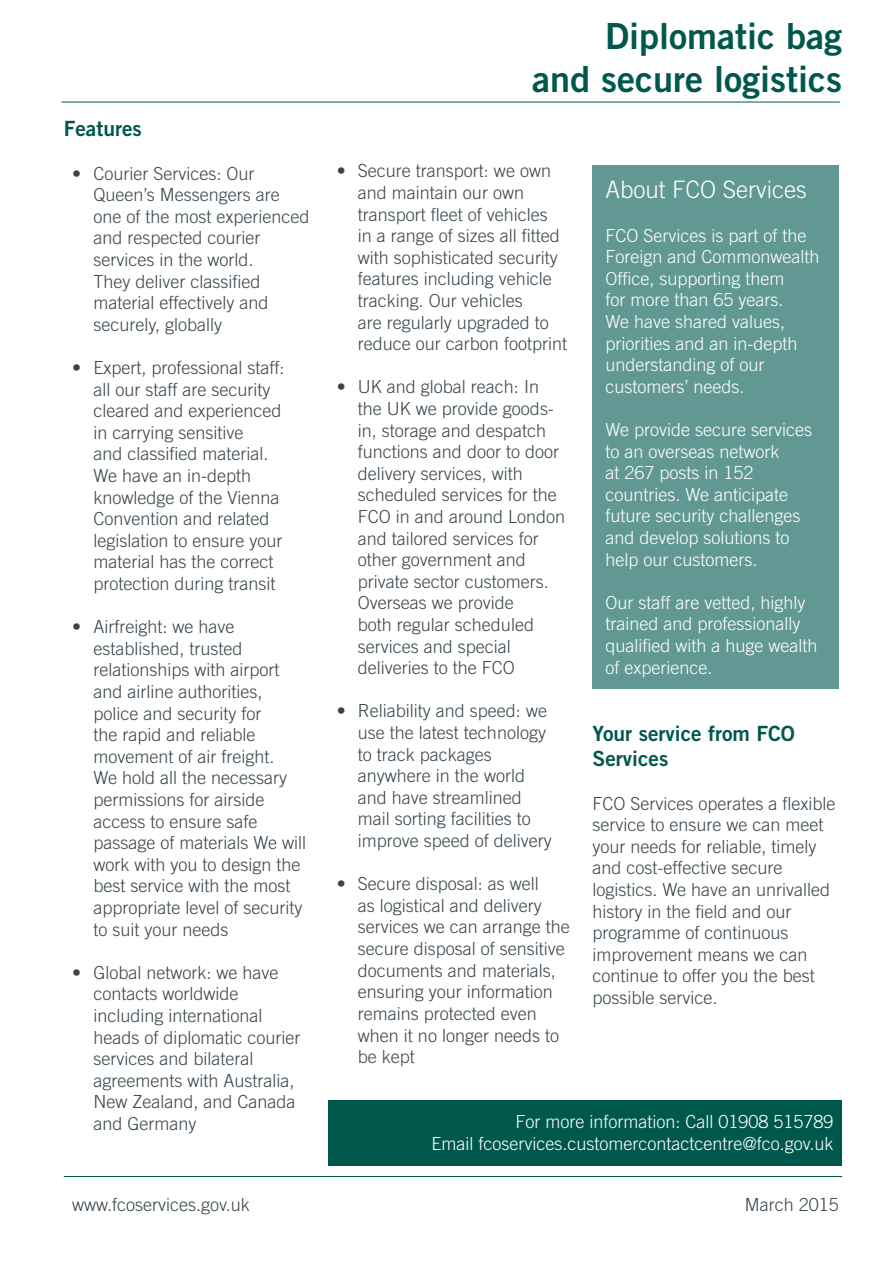
<style>
.page{position:relative;width:893px;height:1263px;background:#fff}
.page>*{position:absolute;margin:0;border:0;box-sizing:border-box;transform-origin:0 0}
._2nd_Page_Heading{font:36px "Trade Gothic LT Std Bd 2";color:#00584c}
.Box_Text_White_Headi{font:300 24px "Trade Gothic LT Std";color:#fff}
.Subheading{font:21px/25.2px "Trade Gothic LT Std Bd 2";color:#00584c}
._2nd_Page_Body_Text{font:300 18px/21.6px "Trade Gothic LT Std";color:#38454d}
.Box_Text_White{font:300 18px/21.6px "Trade Gothic LT Std";color:#fff}
.Box_Text_White-2{font:300 18px "Trade Gothic LT Std";color:#38454d}
</style>
<div class="page">
<hr style="left:61px;top:102px;width:779px;height:1px;background:#00584c">
<hr style="left:64px;top:1176px;width:778px;height:1px;background:#00584c">
<div style="left:593px;top:166px;width:246px;height:523px;background:#629893"></div>
<div style="left:328px;top:1099px;width:514px;height:66px;background:#00584c"></div>
<p class="Subheading" style="left:64px;top:116px;width:80px">Features</p>
<p class="_2nd_Page_Body_Text" style="left:94px;top:162px;width:218px;text-indent:-21px">• Courier Services: Our<br>Queen’s Messengers are one of the most experienced and respected courier services in the world.<br>They deliver classified material effectively and securely, globally</p>
<p class="_2nd_Page_Body_Text" style="left:94px;top:357px;width:193px;text-indent:-21px">• Expert, professional staff: all our staff are security cleared and experienced in carrying sensitive<br>and classified material.<br>We have an in-depth knowledge of the Vienna<br>Convention and related legislation to ensure your material has the correct protection during transit</p>
<p class="_2nd_Page_Body_Text" style="left:94px;top:616px;width:214px;text-indent:-21px">• Airfreight: we have established, trusted relationships with airport and airline authorities, police and security for<br>the rapid and reliable movement of air freight.<br>We hold all the necessary permissions for airside access to ensure safe passage of materials We will work with you to design the best service with the most appropriate level of security to suit your needs</p>
<p class="_2nd_Page_Body_Text" style="left:94px;top:961px;width:209px;text-indent:-21px">• Global network: we have contacts worldwide including international heads of diplomatic courier services and bilateral agreements with Australia,<br>New Zealand, and Canada and Germany</p>
<p class="Box_Text_White-2" style="left:72px;top:1194px;width:179px">www.fcoservices.gov.uk</p>
<p class="_2nd_Page_Heading" style="left:605px;top:13px;width:239px">Diplomatic bag</p>
<p class="_2nd_Page_Heading" style="left:532px;top:57px;width:311px">and secure logistics</p>
<p class="_2nd_Page_Body_Text" style="left:358px;top:160px;width:211px;text-indent:-21px">• Secure transport: we own and maintain our own transport fleet of vehicles<br>in a range of sizes all fitted with sophisticated security features including vehicle tracking. Our vehicles<br>are regularly upgraded to reduce our carbon footprint</p>
<p class="_2nd_Page_Body_Text" style="left:358px;top:376px;width:209px;text-indent:-21px">• UK and global reach: In the UK we provide goods&shy;in, storage and despatch functions and door to door delivery services, with scheduled services for the<br>FCO in and around London and tailored services for other government and private sector customers.<br>Overseas we provide<br>both regular scheduled services and special deliveries to the FCO</p>
<p class="_2nd_Page_Body_Text" style="left:358px;top:700px;width:195px;text-indent:-21px">• Reliability and speed: we use the latest technology to track packages anywhere in the world and have streamlined mail sorting facilities to improve speed of delivery</p>
<p class="_2nd_Page_Body_Text" style="left:358px;top:873px;width:214px;text-indent:-21px">• Secure disposal: as well<br>as logistical and delivery services we can arrange the secure disposal of sensitive documents and materials, ensuring your information remains protected even when it no longer needs to be kept</p>
<p class="Box_Text_White_Headi" style="left:605px;top:176px;width:203px">About FCO Services</p>
<p class="Box_Text_White" style="left:605px;top:224px;width:216px">FCO Services is part of the<br>Foreign and Commonwealth<br>Office, supporting them<br>for more than 65 years.<br>We have shared values, priorities and an in-depth understanding of our customers’ needs.</p>
<p class="Box_Text_White" style="left:605px;top:419px;width:208px">We provide secure services to an overseas network<br>at 267 posts in 152 countries. We anticipate future security challenges and develop solutions to help our customers.</p>
<p class="Box_Text_White" style="left:605px;top:591px;width:214px">Our staff are vetted, highly trained and professionally qualified with a huge wealth of experience.</p>
<p class="Subheading" style="left:593px;top:721px;width:204px">Your service from FCO<br>Services</p>
<p class="_2nd_Page_Body_Text" style="left:593px;top:792px;width:244px">FCO Services operates a flexible service to ensure we can meet your needs for reliable, timely and cost-effective secure logistics. We have an unrivalled history in the field and our programme of continuous improvement means we can continue to offer you the best possible service.</p>
<p class="Box_Text_White" style="left:515px;top:1111px;width:320px">For more information: Call 01908 515789</p>
<p class="Box_Text_White" style="left:431px;top:1132px;width:404px">Email fcoservices.customercontactcentre@fco.gov.uk</p>
<p class="_2nd_Page_Body_Text" style="left:745px;top:1194px;width:96px">March 2015</p>
</div>
